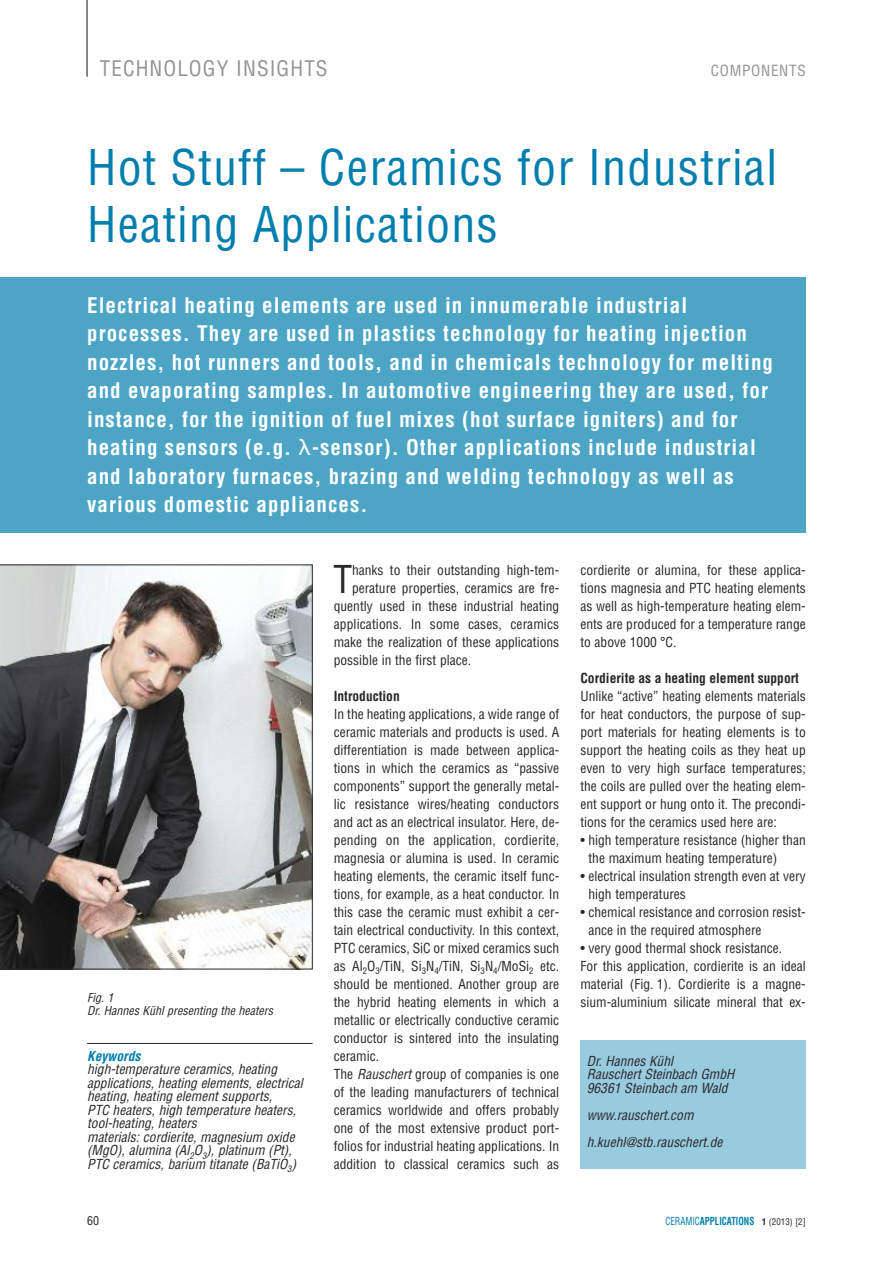
<style>
.page{position:relative;width:893px;height:1263px;background:#fff}
.page>*{position:absolute;margin:0;border:0;box-sizing:border-box;transform-origin:0 0}
.t1{font:condensed 48px/57.6px "Helvetica";letter-spacing:.025em;color:#007eae}
.t2{font:condensed 37.5px "Helvetica";color:#272627}
.t3{font:700 condensed 21px/28.5px "Helvetica";letter-spacing:.05em;color:#fff}
.t4{font:condensed 21px "Helvetica";letter-spacing:.05em;color:#939393}
.t5{font:condensed 15px "Helvetica";letter-spacing:.05em;color:#939393}
.t6{font:condensed 13.5px/18px "Helvetica";color:#272627}
.t7{font:italic condensed 13.5px/13.5px "Helvetica";color:#272627}
.t8{font:700 condensed 13.5px "Helvetica";color:#272627}
.t9{font:italic 700 condensed 13.5px "Helvetica";color:#007eae}
.t10{font:italic condensed 12px/13.5px "Helvetica";color:#272627}
.t11{font:condensed 12px "Helvetica";color:#272627}
.t12{font:700 condensed 10.8px "Helvetica";color:#007eae;scale:.83 1}
.s1{font-family:"Lucida Grande";font-weight:400;font-stretch:normal}
.s2{font-style:italic}
.s3{font-weight:400}
.s4{font-size:9px;color:#272627}
.s5{font-weight:400;font-size:9px;color:#272627}
</style>
<div class="page">
<div style="left:0;top:277px;width:806px;height:255px;background:#4da5c6"></div>
<hr style="left:86px;top:0;width:2px;height:77px;background:#7d7d7d">
<hr style="left:87px;top:1043px;width:226px;height:1px;background:#272627">
<div style="left:580px;top:1040px;width:226px;height:128px;background:#99cbdf"></div>
<svg style="left:0;top:565px;width:313px;height:404px"></svg>
<h3 class="t4" style="left:100px;top:56px;width:229px">TECHNOLOGY INSIGHTS</h3>
<p class="t5" style="left:711px;top:62px;width:97px">COMPONENTS</p>
<h1 class="t1" style="left:87px;top:138px;width:691px">Hot Stuff – Ceramics for Industrial<br>Heating Applications</h1>
<p class="t3" style="left:87px;top:291px;width:687px">Electrical heating elements are used in innumerable industrial processes. They are used in plastics technology for heating injection nozzles, hot runners and tools, and in chemicals technology for melting and evaporating samples. In automotive engineering they are used, for instance, for the ignition of fuel mixes (hot surface igniters) and for heating sensors (e.g. <span class="s1">λ</span>-sensor). Other applications include industrial and laboratory furnaces, brazing and welding technology as well as various domestic appliances.</p>
<p class="t6" style="left:580px;top:560px;width:227px;text-align:justify">cordierite or alumina, for these applica&shy;tions magnesia and PTC heating elements as well as high-temperature heating elem&shy;ents are produced for a temperature range to above 1000 °C.</p>
<p class="t8" style="left:580px;top:669px;width:220px">Cordierite as a heating element support</p>
<p class="t6" style="left:580px;top:686px;width:227px;text-align:justify">Unlike “active” heating elements materials for heat conductors, the purpose of sup&shy;port materials for heating elements is to support the heating coils as they heat up even to very high surface temperatures; the coils are pulled over the heating elem&shy;ent support or hung onto it. The precondi&shy;tions for the ceramics used here are:</p>
<p class="t6" style="left:588px;top:830px;width:219px;text-indent:-8px">• high temperature resistance (higher than the maximum heating temperature)</p>
<p class="t6" style="left:588px;top:866px;width:219px;text-indent:-8px">• electrical insulation strength even at very high temperatures</p>
<p class="t6" style="left:588px;top:902px;width:219px;text-indent:-8px">• chemical resistance and corrosion resist&shy;ance in the required atmosphere</p>
<p class="t6" style="left:580px;top:938px;width:227px">• very good thermal shock resistance.<br>For this application, cordierite is an ideal material (Fig. 1). Cordierite is a magne&shy;sium-aluminium silicate mineral that ex-</p>
<h2 class="t2" style="left:333px;top:555px;width:20px">T</h2>
<p class="t6" style="left:352px;top:560px;width:209px">hanks to their outstanding high-tem-</p>
<p class="t6" style="left:352px;top:578px;width:209px">perature properties, ceramics are fre-</p>
<p class="t6" style="left:334px;top:596px;width:227px">quently used in these industrial heating</p>
<p class="t6" style="left:334px;top:614px;width:227px">applications. In some cases, ceramics</p>
<p class="t6" style="left:334px;top:632px;width:227px">make the realization of these applications</p>
<p class="t6" style="left:334px;top:650px;width:139px">possible in the first place.</p>
<p class="t8" style="left:334px;top:687px;width:67px">Introduction</p>
<p class="t6" style="left:334px;top:704px;width:227px">In the heating applications, a wide range of ceramic materials and products is used. A differentiation is made between applica&shy;tions in which the ceramics as “passive components” support the generally metal&shy;lic resistance wires/heating conductors and act as an electrical insulator. Here, de&shy;pending on the application, cordierite, magnesia or alumina is used. In ceramic heating elements, the ceramic itself func&shy;tions, for example, as a heat conductor. In this case the ceramic must exhibit a cer&shy;tain electrical conductivity. In this context, PTC ceramics, SiC or mixed ceramics such as Al<sub>2</sub>O<sub>3</sub>/TiN, Si<sub>3</sub>N<sub>4</sub>/TiN, Si<sub>3</sub>N<sub>4</sub>/MoSi<sub>2</sub> etc. should be mentioned. Another group are the hybrid heating elements in which a metallic or electrically conductive ceramic conductor is sintered into the insulating ceramic.<br>The <span class="s2">Rauschert</span> group of companies is one of the leading manufacturers of technical ceramics worldwide and offers probably one of the most extensive product port&shy;folios for industrial heating applications. In addition to classical ceramics such as</p>
<p class="t10" style="left:87px;top:990px;width:187px">Fig. 1<br>Dr. Hannes Kühl presenting the heaters</p>
<p class="t9" style="left:87px;top:1047px;width:55px">Keywords</p>
<p class="t7" style="left:87px;top:1062px;width:217px">high-temperature ceramics, heating applications, heating elements, electrical heating, heating element supports,<br>PTC heaters, high temperature heaters, tool-heating, heaters<br>materials: cordierite, magnesium oxide (MgO), alumina (Al<sub>2</sub>O<sub>3</sub>), platinum (Pt), PTC ceramics, barium titanate (BaTiO<sub>3</sub>)</p>
<p class="t7" style="left:587px;top:1054px;width:149px">Dr. Hannes Kühl<br>Rauschert Steinbach GmbH<br>96361 Steinbach am Wald</p>
<p class="t7" style="left:587px;top:1101px;width:137px;line-height:27px">www.rauschert.com h.kuehl@stb.rauschert.de</p>
<p class="t11" style="left:87px;top:1213px;width:13px">60</p>
<p class="t12" style="left:665px;top:1214px;width:171px"><span class="s3">CERAMIC</span>APPLICATIONS <span class="s4">1</span> <span class="s5">(2013) [2]</span></p>
</div>
